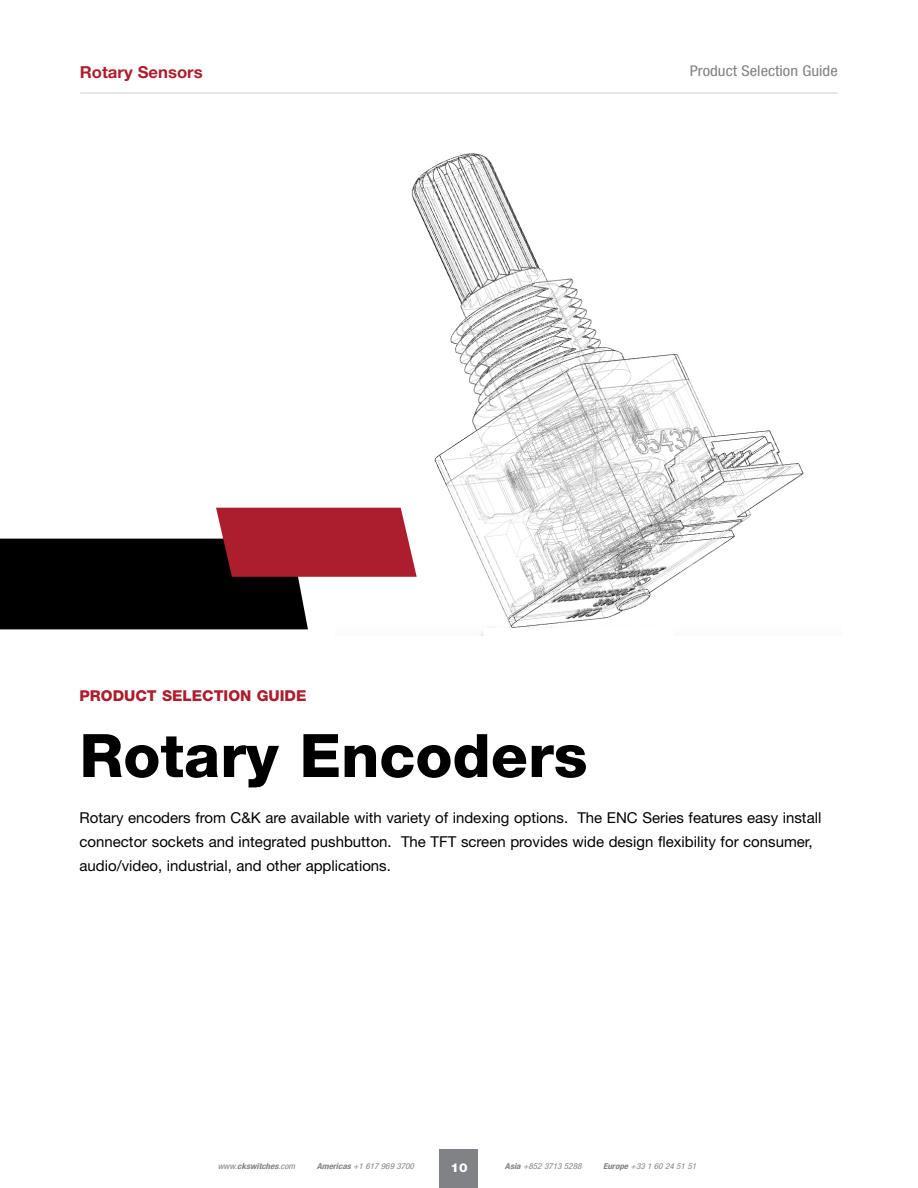
<style>
.page{position:relative;width:918px;height:1188px;background:#fff}
.page>*{position:absolute;margin:0;border:0;box-sizing:border-box;transform-origin:0 0}
.t1{font:800 60px "Helvetica Neue LT Std";color:#000}
.t2{font:700 16.5px "Helvetica Neue LT Std";color:#ac1e2d}
.t3{font:15px/24px "Helvetica Neue LT Std";color:#000}
.t4{font:800 15px "Helvetica Neue LT Std";color:#ac1e2d}
.t5{font:condensed 14.85px "Helvetica Neue LT Std";color:#808285;scale:1.12 1}
.t6{font:800 12.15px "Helvetica Neue LT Std";color:#fff;scale:1.11 1}
.t7{font:italic condensed 8.1px "Helvetica Neue LT Std";color:#808285;scale:1.12 1}
.t8{font:italic 700 condensed 8.1px "Helvetica Neue LT Std";color:#808285;scale:1.12 1}
.s1{font-weight:400}
.s2{font-weight:700}
</style>
<div class="page">
<div style="left:440px;top:1149px;width:38px;height:39px;background:#808285"></div>
<hr style="left:80px;top:93px;width:758px;height:1px;background:#cdcfd0">
<img style="left:336px;top:153px;width:468px;height:482px">
<svg style="left:0;top:508px;width:417px;height:121px"></svg>
<p class="t2" style="left:80px;top:62px;width:124px">Rotary Sensors</p>
<p class="t5" style="left:690px;top:63px;width:134px">Product Selection Guide</p>
<p class="t4" style="left:80px;top:687px;width:228px">PRODUCT SELECTION GUIDE</p>
<h1 class="t1" style="left:80px;top:720px;width:510px">Rotary Encoders</h1>
<p class="t3" style="left:80px;top:805px;width:743px">Rotary encoders from C&amp;K are available with variety of indexing options. The ENC Series features easy install connector sockets and integrated pushbutton. The TFT screen provides wide design flexibility for consumer, audio/video, industrial, and other applications.</p>
<p class="t6" style="left:450px;top:1160px;width:17px">10</p>
<p class="t8" style="left:218px;top:1161px;width:71px"><span class="s1">www.</span>ckswitches<span class="s1">.com</span></p>
<p class="t7" style="left:317px;top:1161px;width:88px"><span class="s2">Americas</span> +1 617 969 3700</p>
<p class="t7" style="left:505px;top:1161px;width:70px"><span class="s2">Asia</span> +852 3713 5288</p>
<p class="t7" style="left:603px;top:1161px;width:85px"><span class="s2">Europe</span> +33 1 60 24 51 51</p>
</div>
